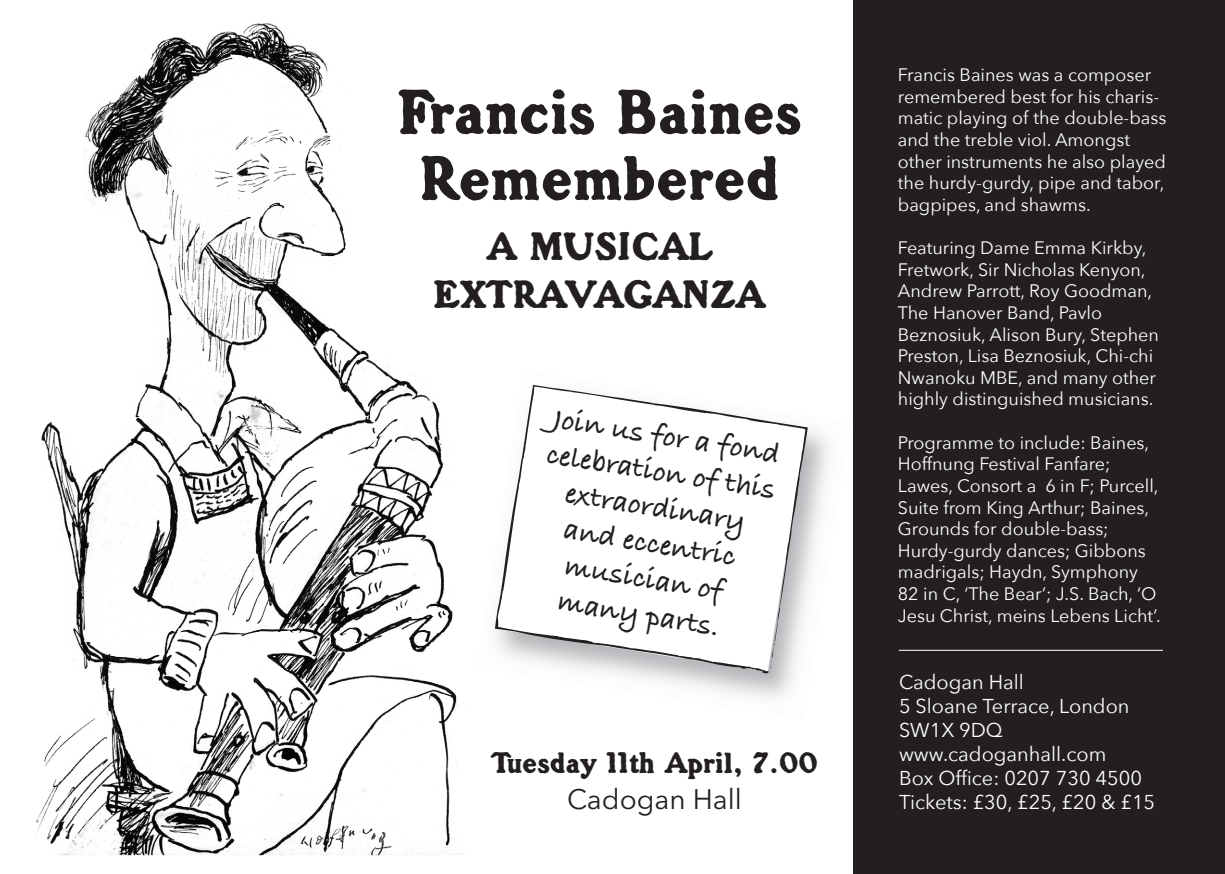
<style>
.page{position:relative;width:1225px;height:874px;background:#fff}
.page>*{position:absolute;margin:0;border:0;box-sizing:border-box;transform-origin:0 0}
.t1{font:64px/66px "Gorilla IT Cby BT";color:#231f20;text-align:center}
.header2{font:40px/48px "Gorilla IT Cby BT";color:#231f20;text-align:center}
.sub{font:700 30px/36px "Bradley Hand ITCTT";color:#231f20;text-align:center}
.t2{font:30px "Gorilla IT Cby BT";color:#231f20}
.t3{font:28px "Avenir Next LT Pro";color:#231f20}
.copy2{font:20px/24px "Avenir Next";color:#fff}
.COPY{font:18px/21.6px "Avenir Next";color:#fff}
</style>
<div class="page">
<svg style="left:495px;top:385px;width:313px;height:288px"></svg>
<div style="left:854px;top:0;width:371px;height:873px;background:#231f20"></div>
<img style="left:36px;top:23px;width:423px;height:833px">
<hr style="left:899px;top:649px;width:264px;height:1px;background:#fff">
<p class="t1" style="left:398px;top:78px;width:405px">Francis Baines<br>Remembered</p>
<p class="header2" style="left:434px;top:222px;width:333px">A MUSICAL<br>EXTRAVAGANZA</p>
<p class="sub" style="left:556px;top:398px;width:232px;rotate:9deg">Join us for a fond celebration of this extraordinary and eccentric musician of many parts.</p>
<p class="t2" style="left:491px;top:744px;width:328px">Tuesday 11th April, 7.00</p>
<p class="t3" style="left:567px;top:782px;width:176px">Cadogan Hall</p>
<p class="COPY" style="left:898px;top:63px;width:270px">Francis Baines was a composer remembered best for his charis&shy;matic playing of the double-bass and the treble viol. Amongst other instruments he also played the hurdy-gurdy, pipe and tabor, bagpipes, and shawms.</p>
<p class="COPY" style="left:898px;top:236px;width:263px">Featuring Dame Emma Kirkby,<br>Fretwork, Sir Nicholas Kenyon,<br>Andrew Parrott, Roy Goodman,<br>The Hanover Band, Pavlo<br>Beznosiuk, Alison Bury, Stephen<br>Preston, Lisa Beznosiuk, Chi-chi<br>Nwanoku MBE, and many other highly distinguished musicians.</p>
<p class="COPY" style="left:898px;top:430px;width:264px">Programme to include: Baines,<br>Hoffnung Festival Fanfare;<br>Lawes, Consort a 6 in F; Purcell,<br>Suite from King Arthur; Baines,<br>Grounds for double-bass;<br>Hurdy-gurdy dances; Gibbons madrigals; Haydn, Symphony<br>82 in C, ‘The Bear’; J.S. Bach, ‘O<br>Jesu Christ, meins Lebens Licht’.</p>
<p class="copy2" style="left:899px;top:668px;width:126px">Cadogan Hall</p>
<p class="copy2" style="left:899px;top:692px;width:232px">5 Sloane Terrace, London<br>SW1X 9DQ</p>
<p class="copy2" style="left:899px;top:740px;width:209px">www.cadoganhall.com</p>
<p class="copy2" style="left:899px;top:764px;width:244px">Box Office: 0207 730 4500</p>
<p class="copy2" style="left:899px;top:788px;width:258px">Tickets: £30, £25, £20 &amp; £15</p>
</div>
